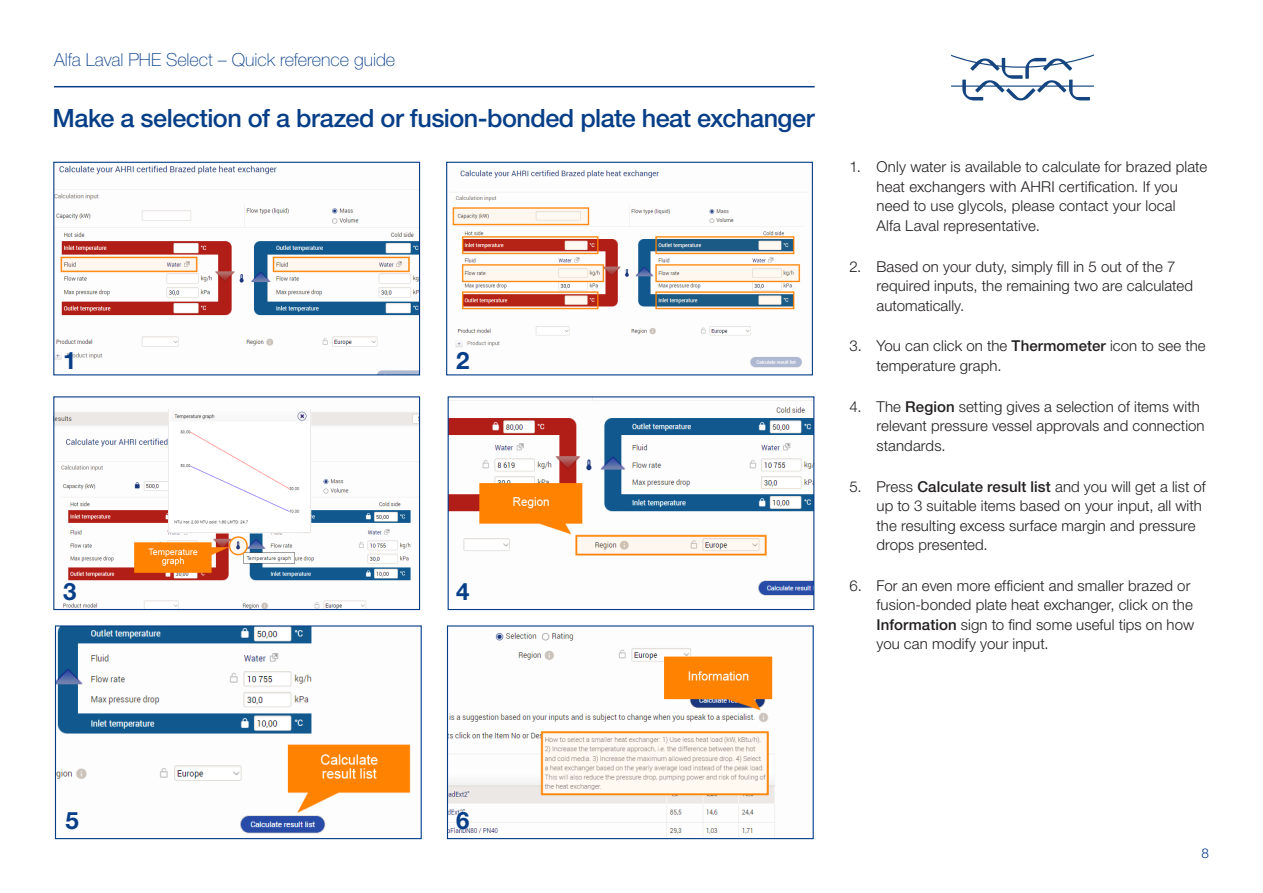
<style>
.page{position:relative;width:1263px;height:893px;background:#fff}
.page>*{position:absolute;margin:0;border:0;box-sizing:border-box;transform-origin:0 0}
.t1{font:500 25.2px "Helvetica Neue LT Std";letter-spacing:-.02em;color:#073e88}
.t2{font:700 24px "Helvetica Neue LT Std";color:#073e88}
.t3{font:100 18px "Helvetica Neue LT Std";letter-spacing:-.005em;color:#073e88}
.t4{font:300 15px/19.5px "Helvetica Neue LT Std";letter-spacing:.005em;color:#231f20}
.t5{font:300 13.5px "Helvetica Neue LT Std";color:#073e88}
.s1{font-weight:500}
</style>
<div class="page">
<svg style="left:951px;top:54px;width:143px;height:46px"></svg>
<img style="left:450px;top:398px;width:362px;height:198px">
<div style="left:448px;top:396px;width:366px;height:214px;border:1px solid #073e88"></div>
<img style="left:55px;top:409px;width:363px;height:199px">
<div style="left:53px;top:396px;width:367px;height:214px;border:1px solid #073e88"></div>
<img style="left:452px;top:170px;width:351px;height:198px">
<div style="left:446px;top:162px;width:367px;height:213px;border:1px solid #073e88"></div>
<img style="left:55px;top:165px;width:363px;height:208px">
<div style="left:53px;top:162px;width:367px;height:213px;border:1px solid #073e88"></div>
<img style="left:449px;top:632px;width:326px;height:205px">
<div style="left:447px;top:625px;width:367px;height:214px;border:1px solid #073e88"></div>
<img style="left:57px;top:627px;width:354px;height:207px">
<div style="left:55px;top:625px;width:367px;height:214px;border:1px solid #073e88"></div>
<hr style="left:54px;top:86px;width:761px;height:1px;background:#073e88">
<p class="t3" style="left:54px;top:50px;width:343px">Alfa Laval PHE Select – Quick reference guide</p>
<p class="t1" style="left:53px;top:103px;width:763px">Make a selection of a brazed or fusion-bonded plate heat exchanger</p>
<p class="t2" style="left:63px;top:346px;width:15px">1</p>
<p class="t2" style="left:456px;top:346px;width:15px">2</p>
<p class="t2" style="left:63px;top:577px;width:15px">3</p>
<p class="t2" style="left:456px;top:577px;width:15px">4</p>
<p class="t4" style="left:876px;top:157px;width:332px;text-indent:-27px">1. Only water is available to calculate for brazed plate heat exchangers with AHRI certification. If you need to use glycols, please contact your local<br>Alfa Laval representative.</p>
<p class="t4" style="left:876px;top:256px;width:318px;text-indent:-27px">2. Based on your duty, simply fill in 5 out of the 7 required inputs, the remaining two are calculated automatically.</p>
<p class="t4" style="left:876px;top:336px;width:331px;text-indent:-27px">3. You can click on the <span class="s1">Thermometer</span> icon to see the temperature graph.</p>
<p class="t4" style="left:876px;top:396px;width:330px;text-indent:-27px">4. The <span class="s1">Region</span> setting gives a selection of items with relevant pressure vessel approvals and connection standards.</p>
<p class="t4" style="left:876px;top:476px;width:331px;text-indent:-27px">5. Press <span class="s1">Calculate result list</span> and you will get a list of up to 3 suitable items based on your input, all with the resulting excess surface margin and pressure drops presented.</p>
<p class="t4" style="left:876px;top:575px;width:319px;text-indent:-27px">6. For an even more efficient and smaller brazed or fusion-bonded plate heat exchanger, click on the <span class="s1">Information</span> sign to find some useful tips on how you can modify your input.</p>
<p class="t2" style="left:66px;top:806px;width:15px">5</p>
<p class="t2" style="left:456px;top:806px;width:15px">6</p>
<p class="t5" style="left:1201px;top:845px;width:9px">8</p>
</div>
